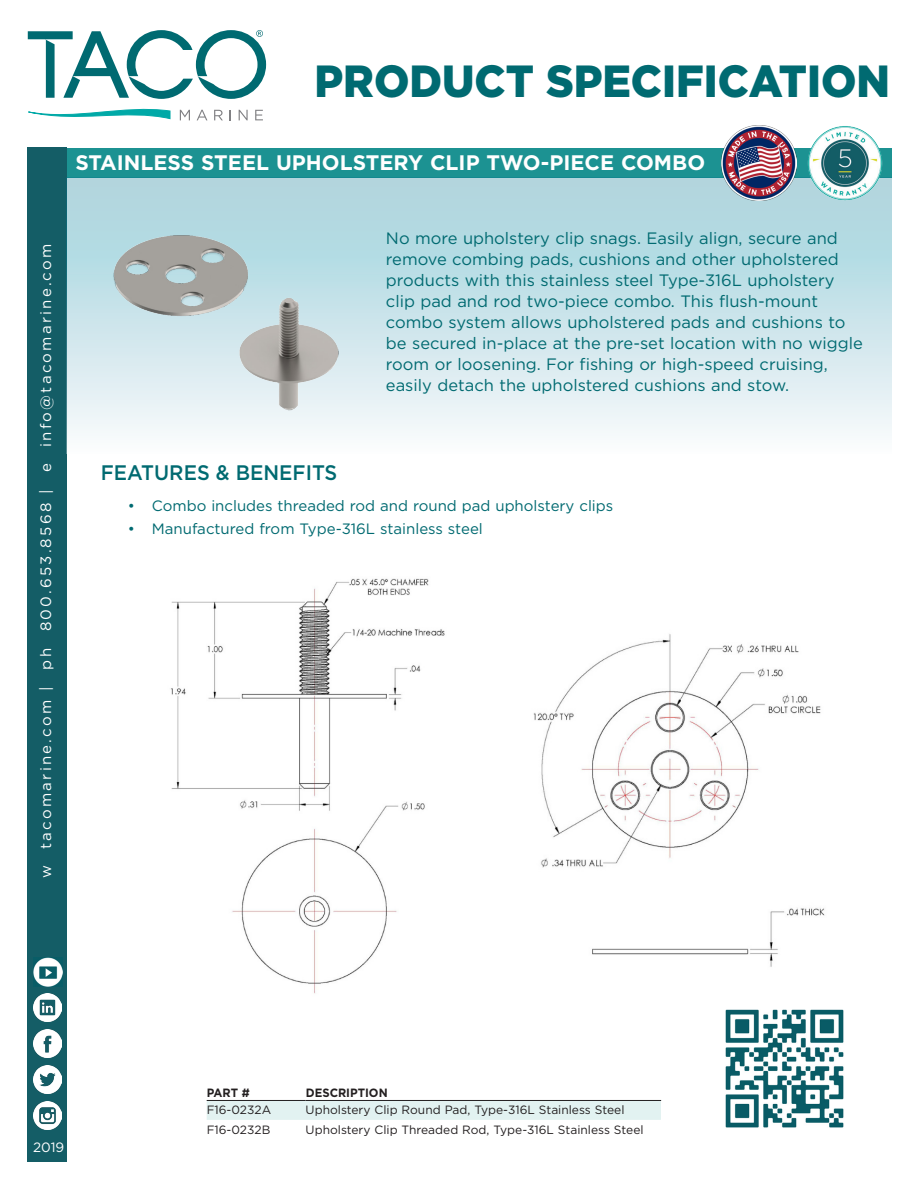
<style>
.page{position:relative;width:918px;height:1188px;background:#fff}
.page>*{position:absolute;margin:0;border:0;box-sizing:border-box;transform-origin:0 0}
.t1{font:900 45px "Gotham";color:#006a71;scale:.95 1}
.Section_Header{font:700 21px "Gotham";color:#fff}
.t2{font:500 21px "Gotham";color:#006a71;scale:.95 1}
.Copy{font:16.5px/21px "Gotham";color:#006a71}
.t3{font:15px "Gotham";color:#006a71}
.t4{font:15px "Gotham";letter-spacing:.15em;color:#fff}
.t5{font:13.5px "Gotham";color:#fff}
.Product_Table_copy{font:12px "Gotham";color:#231f20}
.Table_Head_new{font:700 12px "Gotham";color:#231f20;scale:.95 1}
</style>
<div class="page">
<div style="left:28px;top:148px;width:39px;height:1014px;background:#145d66"></div>
<div style="left:67px;top:148px;width:825px;height:29px;background:#1c9292"></div>
<div style="left:67px;top:177px;width:825px;height:277px;background:linear-gradient(to bottom,#a4d1db,#f6fafc)"></div>
<svg style="left:28px;top:30px;width:238px;height:90px"></svg>
<img style="left:33px;top:993px;width:28px;height:29px">
<img style="left:33px;top:1029px;width:28px;height:29px">
<img style="left:33px;top:1065px;width:28px;height:29px">
<img style="left:33px;top:1102px;width:28px;height:28px">
<img style="left:33px;top:957px;width:30px;height:30px">
<img style="left:171px;top:578px;width:274px;height:416px">
<img style="left:808px;top:126px;width:75px;height:75px">
<img style="left:722px;top:126px;width:75px;height:74px">
<img style="left:725px;top:1009px;width:119px;height:119px">
<div style="left:206px;top:1100px;width:456px;height:20px;background:#e2f2f1"></div>
<hr style="left:207px;top:1100px;width:99px;height:1px;background:#231f20">
<hr style="left:306px;top:1100px;width:355px;height:1px;background:#231f20">
<img style="left:72px;top:177px;width:325px;height:277px">
<img style="left:533px;top:634px;width:292px;height:333px">
<h1 class="t1" style="left:315px;top:55px;width:607px">PRODUCT SPECIFICATION</h1>
<p class="Section_Header" style="left:75px;top:148px;width:631px">STAINLESS STEEL UPHOLSTERY CLIP TWO-PIECE COMBO</p>
<p class="t4" style="left:36px;top:878px;width:636px;rotate:-90deg">w tacomarine.com | ph 800.653.8568 | e info@tacomarine.com</p>
<p class="Copy" style="left:386px;top:228px;width:479px">No more upholstery clip snags. Easily align, secure and remove combing pads, cushions and other upholstered products with this stainless steel Type-316L upholstery clip pad and rod two-piece combo. This flush-mount combo system allows upholstered pads and cushions to be secured in-place at the pre-set location with no wiggle room or loosening. For fishing or high-speed cruising, easily detach the upholstered cushions and stow.</p>
<p class="t2" style="left:101px;top:459px;width:251px">FEATURES &amp; BENEFITS</p>
<p class="t3" style="left:128px;top:496px;width:487px">• Combo includes threaded rod and round pad upholstery clips</p>
<p class="t3" style="left:128px;top:519px;width:356px">• Manufactured from Type-316L stainless steel</p>
<p class="t5" style="left:33px;top:1139px;width:33px">2019</p>
<p class="Table_Head_new" style="left:207px;top:1085px;width:47px">PART #</p>
<p class="Table_Head_new" style="left:306px;top:1085px;width:88px">DESCRIPTION</p>
<p class="Product_Table_copy" style="left:207px;top:1103px;width:66px">F16-0232A</p>
<p class="Product_Table_copy" style="left:306px;top:1103px;width:320px">Upholstery Clip Round Pad, Type-316L Stainless Steel</p>
<p class="Product_Table_copy" style="left:207px;top:1122px;width:65px">F16-0232B</p>
<p class="Product_Table_copy" style="left:306px;top:1122px;width:339px">Upholstery Clip Threaded Rod, Type-316L Stainless Steel</p>
</div>
